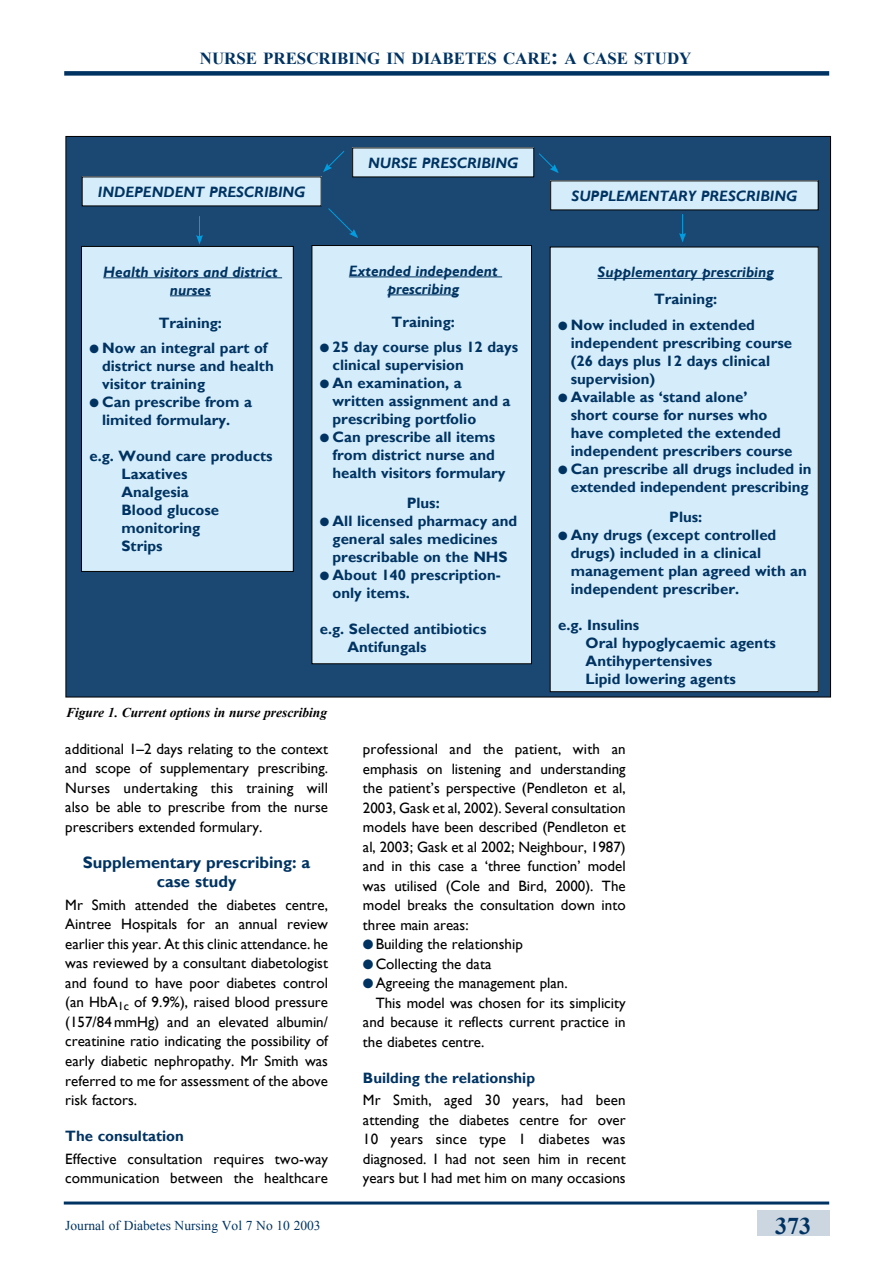
<style>
.page{position:relative;width:893px;height:1263px;background:#fff}
.page>*{position:absolute;margin:0;border:0;box-sizing:border-box;transform-origin:0 0}
.t1{font:700 24px "Times New Roman";color:#003362}
.t2{font:700 16.8px "Times New Roman";color:#003362}
.t3{font:700 16.5px/19.5px "Gill Sans";color:#003362;text-align:center}
.t4{font:15px/19.5px "Gill Sans";color:#000;text-align:justify}
.t5{font:700 15px/18px "Gill Sans";color:#003362}
.t6{font:italic 700 15px/18px "Gill Sans";color:#003362;text-align:center}
.t7{font:italic 700 13.5px "Times New Roman";color:#000}
.t8{font:13.5px "Times New Roman";color:#003362}
.s1{font-size:22.5px}
.s2{color:#003362}
</style>
<div class="page">
<div style="left:64px;top:71px;width:765px;height:5px;background:#003362"></div>
<div style="left:757px;top:1210px;width:72px;height:25px;background:#ccd6e0"></div>
<hr style="left:64px;top:1201px;width:765px;height:3px;background:#003362">
<div style="left:66px;top:136px;width:764px;height:561px;background:#1a4872"></div>
<div style="left:353px;top:148px;width:181px;height:29px;background:#d5edfa"></div>
<div style="left:82px;top:177px;width:239px;height:29px;background:#d5edfa"></div>
<div style="left:551px;top:181px;width:267px;height:29px;background:#d5edfa"></div>
<div style="left:82px;top:246px;width:211px;height:325px;background:#d5edfa"></div>
<hr style="left:103px;top:277px;width:179px;height:1px;background:#003362">
<hr style="left:170px;top:295px;width:41px;height:1px;background:#003362">
<div style="left:81px;top:246px;width:213px;height:326px;border:1px solid #000"></div>
<div style="left:312px;top:245px;width:219px;height:419px;background:#d5edfa"></div>
<hr style="left:349px;top:276px;width:153px;height:1px;background:#003362">
<hr style="left:387px;top:294px;width:72px;height:1px;background:#003362">
<div style="left:312px;top:245px;width:220px;height:419px;border:1px solid #000"></div>
<svg style="left:323px;top:151px;width:22px;height:21px"></svg>
<svg style="left:196px;top:216px;width:7px;height:29px"></svg>
<svg style="left:679px;top:214px;width:7px;height:28px"></svg>
<div style="left:550px;top:247px;width:268px;height:445px;background:#d5edfa"></div>
<hr style="left:598px;top:278px;width:176px;height:1px;background:#003362">
<div style="left:550px;top:247px;width:269px;height:445px;border:1px solid #000"></div>
<svg style="left:328px;top:208px;width:30px;height:30px"></svg>
<svg style="left:539px;top:153px;width:20px;height:20px"></svg>
<p class="t2" style="left:200px;top:46px;width:493px">NURSE PRESCRIBING IN DIABETES CARE<span class="s1">:</span> A CASE STUDY</p>
<p class="t6" style="left:368px;top:154px;width:152px">Nurse prescribing</p>
<p class="t6" style="left:98px;top:183px;width:209px">Independent prescribing</p>
<p class="t6" style="left:572px;top:187px;width:227px">Supplementary prescribing</p>
<p class="t6" style="left:103px;top:263px;width:176px">Health visitors and district nurses</p>
<p class="t5" style="left:159px;top:314px;width:65px">Training:</p>
<p class="t5" style="left:102px;top:340px;width:173px;text-indent:-13px">● Now an integral part of district nurse and health visitor training</p>
<p class="t5" style="left:102px;top:394px;width:151px;text-indent:-13px">● Can prescribe from a limited formulary.</p>
<p class="t5" style="left:121px;top:448px;width:153px;text-indent:-32px">e.g. Wound care products<br>Laxatives<br>Analgesia<br>Blood glucose monitoring<br>Strips</p>
<p class="t6" style="left:349px;top:262px;width:150px">Extended independent prescribing</p>
<p class="t5" style="left:392px;top:313px;width:65px">Training:</p>
<p class="t5" style="left:333px;top:339px;width:187px;text-indent:-13px">● 25 day course plus 12 days clinical supervision</p>
<p class="t5" style="left:333px;top:375px;width:180px;text-indent:-13px">● An examination, a written assignment and a prescribing portfolio</p>
<p class="t5" style="left:333px;top:429px;width:175px;text-indent:-13px">● Can prescribe all items from district nurse and health visitors formulary</p>
<p class="t5" style="left:407px;top:495px;width:35px">Plus:</p>
<p class="t5" style="left:320px;top:513px;width:199px;text-align:center">● All licensed pharmacy and general sales medicines prescribable on the NHS</p>
<p class="t5" style="left:333px;top:567px;width:170px;text-indent:-13px">● About 140 prescription&shy;only items.</p>
<p class="t5" style="left:347px;top:621px;width:141px;text-indent:-28px">e.g. Selected antibiotics<br>Antifungals</p>
<p class="t7" style="left:66px;top:703px;width:263px">Figure 1. Current options in nurse prescribing</p>
<p class="t6" style="left:598px;top:264px;width:178px">Supplementary prescribing</p>
<p class="t5" style="left:654px;top:291px;width:65px">Training:</p>
<p class="t5" style="left:571px;top:316px;width:223px;text-indent:-13px">● Now included in extended independent prescribing course (26 days plus 12 days clinical supervision)</p>
<p class="t5" style="left:571px;top:388px;width:223px;text-indent:-13px">● Available as ‘stand alone’<br>short course for nurses who have completed the extended independent prescribers course</p>
<p class="t5" style="left:558px;top:460px;width:255px;text-align:right">● Can prescribe all drugs included in extended independent prescribing</p>
<p class="t5" style="left:669px;top:508px;width:35px">Plus:</p>
<p class="t5" style="left:571px;top:526px;width:238px;text-indent:-13px">● Any drugs (except controlled drugs) included in a clinical management plan agreed with an independent prescriber.</p>
<p class="t5" style="left:586px;top:616px;width:192px;text-indent:-28px">e.g. Insulins<br>Oral hypoglycaemic agents<br>Antihypertensives<br>Lipid lowering agents</p>
<p class="t4" style="left:65px;top:739px;width:264px">additional 1–2 days relating to the context and scope of supplementary prescribing.<br>Nurses undertaking this training will also be able to prescribe from the nurse prescribers extended formulary.</p>
<p class="t3" style="left:83px;top:853px;width:229px">Supplementary prescribing: a case study</p>
<p class="t4" style="left:65px;top:895px;width:264px">Mr Smith attended the diabetes centre, Aintree Hospitals for an annual review earlier this year. At this clinic attendance. he was reviewed by a consultant diabetologist and found to have poor diabetes control (an HbA<sub>1c</sub> of 9.9%), raised blood pressure (157/84 mmHg) and an elevated albumin/ creatinine ratio indicating the possibility of early diabetic nephropathy. Mr Smith was referred to me for assessment of the above risk factors.</p>
<p class="t5" style="left:65px;top:1127px;width:120px">The consultation</p>
<p class="t4" style="left:65px;top:1148px;width:264px">Effective consultation requires two-way communication between the healthcare</p>
<p class="t4" style="left:363px;top:739px;width:264px">professional and the patient, with an emphasis on listening and understanding the patient’s perspective (Pendleton et al, 2003, Gask et al, 2002). Several consultation models have been described (Pendleton et al, 2003; Gask et al 2002; Neighbour, 1987) and in this case a ‘three function’ model was utilised (Cole and Bird, 2000). The model breaks the consultation down into three main areas:</p>
<p class="t4" style="left:363px;top:934px;width:161px"><span class="s2">●</span>Building the relationship</p>
<p class="t4" style="left:363px;top:954px;width:130px"><span class="s2">●</span>Collecting the data</p>
<p class="t4" style="left:363px;top:973px;width:206px"><span class="s2">●</span>Agreeing the management plan.</p>
<p class="t4" style="left:376px;top:993px;width:251px">This model was chosen for its simplicity</p>
<p class="t4" style="left:363px;top:1012px;width:264px">and because it reflects current practice in</p>
<p class="t4" style="left:363px;top:1032px;width:123px">the diabetes centre.</p>
<p class="t5" style="left:363px;top:1069px;width:174px">Building the relationship</p>
<p class="t4" style="left:363px;top:1090px;width:264px">Mr Smith, aged 30 years, had been attending the diabetes centre for over 10 years since type 1 diabetes was diagnosed. I had not seen him in recent years but I had met him on many occasions</p>
<p class="t8" style="left:65px;top:1217px;width:257px">Journal of Diabetes Nursing Vol 7 No 10 2003</p>
<h1 class="t1" style="left:775px;top:1209px;width:37px">373</h1>
</div>
